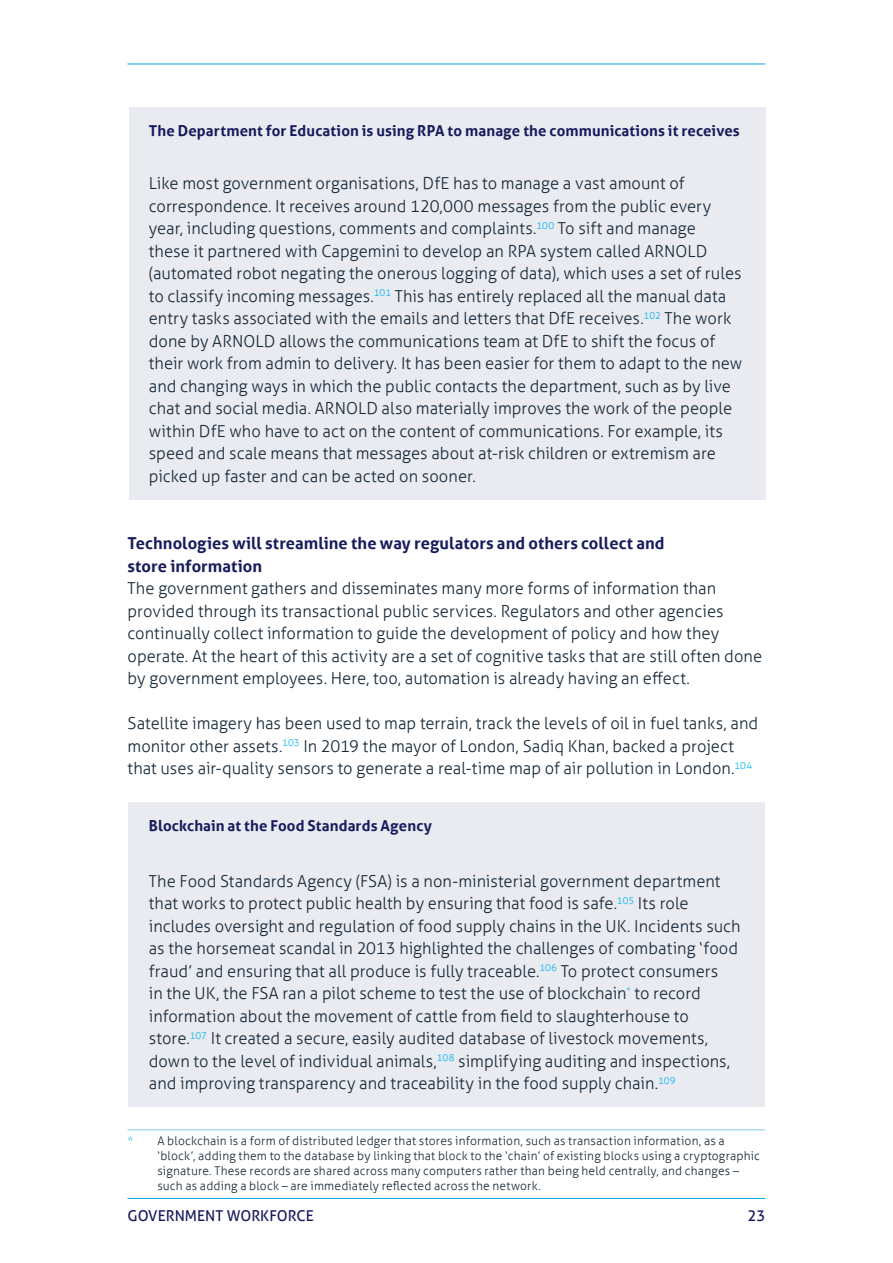
<style>
.page{position:relative;width:893px;height:1263px;background:#fff}
.page>*{position:absolute;margin:0;border:0;box-sizing:border-box;transform-origin:0 0}
.Body_copy_11_15{font:300 16.5px/22.5px "Aller";color:#172938}
.Body_heading_4___11{font:700 16.5px/22.5px "Aller";letter-spacing:.005em;color:#171c5c}
.Figure_head_10_12{font:700 15px "Aller";letter-spacing:.01em;color:#171c5c}
.t1{font:15px "Aller";color:#171c5c}
.Body_text_footnotes{font:300 12px/15px "Aller";letter-spacing:.015em;color:#172938}
.s1{color:#00a6db}
</style>
<div class="page">
<hr style="left:127px;top:1198px;width:638px;height:1px;background:#00a6db">
<hr style="left:127px;top:64px;width:638px;height:1px;background:#00a6db">
<div style="left:129px;top:107px;width:636px;height:393px;background:#eaeaf1"></div>
<div style="left:128px;top:803px;width:637px;height:304px;background:#eaeaf1"></div>
<hr style="left:128px;top:1129px;width:637px;height:1px;background:#81ccec">
<p class="Figure_head_10_12" style="left:149px;top:122px;width:592px">The Department for Education is using RPA to manage the communications it receives</p>
<p class="Body_copy_11_15" style="left:149px;top:172px;width:595px">Like most government organisations, DfE has to manage a vast amount of correspondence. It receives around 120,000 messages from the public every year, including questions, comments and complaints.<sup>100</sup> To sift and manage<br>these it partnered with Capgemini to develop an RPA system called ARNOLD (automated robot negating the onerous logging of data), which uses a set of rules to classify incoming messages.<sup>101</sup> This has entirely replaced all the manual data entry tasks associated with the emails and letters that DfE receives.<sup>102</sup> The work done by ARNOLD allows the communications team at DfE to shift the focus of their work from admin to delivery. It has been easier for them to adapt to the new and changing ways in which the public contacts the department, such as by live chat and social media. ARNOLD also materially improves the work of the people within DfE who have to act on the content of communications. For example, its speed and scale means that messages about at-risk children or extremism are picked up faster and can be acted on sooner.</p>
<p class="Body_heading_4___11" style="left:128px;top:532px;width:538px">Technologies will streamline the way regulators and others collect and store information</p>
<p class="Body_copy_11_15" style="left:128px;top:577px;width:636px">The government gathers and disseminates many more forms of information than provided through its transactional public services. Regulators and other agencies continually collect information to guide the development of policy and how they operate. At the heart of this activity are a set of cognitive tasks that are still often done by government employees. Here, too, automation is already having an effect.</p>
<p class="Body_copy_11_15" style="left:128px;top:712px;width:632px">Satellite imagery has been used to map terrain, track the levels of oil in fuel tanks, and monitor other assets.<sup>103</sup> In 2019 the mayor of London, Sadiq Khan, backed a project that uses air-quality sensors to generate a real-time map of air pollution in London.<sup>104</sup></p>
<p class="Figure_head_10_12" style="left:149px;top:817px;width:285px">Blockchain at the Food Standards Agency</p>
<p class="Body_copy_11_15" style="left:149px;top:869px;width:593px">The Food Standards Agency (FSA) is a non-ministerial government department that works to protect public health by ensuring that food is safe.<sup>105</sup> Its role includes oversight and regulation of food supply chains in the UK. Incidents such as the horsemeat scandal in 2013 highlighted the challenges of combating ‘food fraud’ and ensuring that all produce is fully traceable.<sup>106</sup> To protect consumers<br>in the UK, the FSA ran a pilot scheme to test the use of blockchain<sup>*</sup> to record information about the movement of cattle from field to slaughterhouse to store.<sup>107</sup> It created a secure, easily audited database of livestock movements, down to the level of individual animals,<sup>108</sup> simplifying auditing and inspections, and improving transparency and traceability in the food supply chain.<sup>109</sup></p>
<p class="Body_text_footnotes" style="left:157px;top:1133px;width:604px;text-indent:-30px"><span class="s1">*</span> A blockchain is a form of distributed ledger that stores information, such as transaction information, as a ‘block’, adding them to the database by linking that block to the ‘chain’ of existing blocks using a cryptographic signature. These records are shared across many computers rather than being held centrally, and changes – such as adding a block – are immediately reflected across the network.</p>
<p class="t1" style="left:128px;top:1206px;width:188px">GOVERNMENT WORKFORCE</p>
<p class="t1" style="left:747px;top:1206px;width:19px">23</p>
</div>
